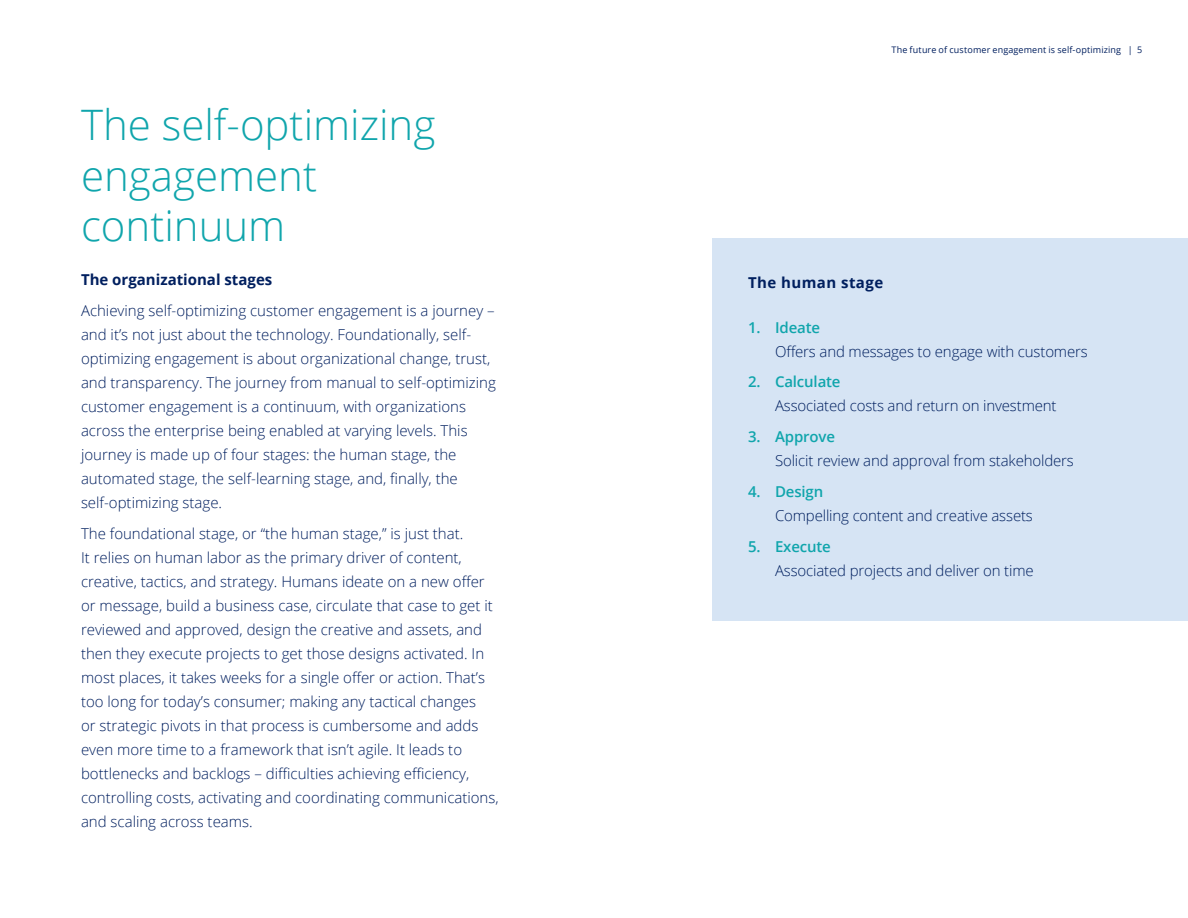
<style>
.page{position:relative;width:1188px;height:918px;background:#fff}
.page>*{position:absolute;margin:0;border:0;box-sizing:border-box;transform-origin:0 0}
.header1{font:300 42px/50.4px "Open Sans";color:#10a5ac}
.BODY_COPY{font:300 15px/24px "Open Sans";color:#001f5f}
.BODY_COPY-2{font:700 15px "Open Sans";color:#001f5f}
.BODY_COPY-3{font:700 15px "Open Sans";letter-spacing:.03em;color:#001f5f}
.t1{font:9px "Open Sans";letter-spacing:.015em;color:#001f5f}
.s1{font-weight:600;color:#10a5ac}
</style>
<div class="page">
<div style="left:713px;top:239px;width:475px;height:382px;background:#d6e4f4"></div>
<p class="header1" style="left:81px;top:99px;width:356px">The self-optimizing engagement continuum</p>
<p class="BODY_COPY-2" style="left:81px;top:269px;width:193px">The organizational stages</p>
<p class="BODY_COPY" style="left:81px;top:298px;width:416px">Achieving self-optimizing customer engagement is a journey – and it’s not just about the technology. Foundationally, self&shy;optimizing engagement is about organizational change, trust, and transparency. The journey from manual to self-optimizing customer engagement is a continuum, with organizations across the enterprise being enabled at varying levels. This journey is made up of four stages: the human stage, the automated stage, the self-learning stage, and, finally, the self-optimizing stage.</p>
<p class="BODY_COPY" style="left:81px;top:521px;width:419px">The foundational stage, or “the human stage,” is just that.<br>It relies on human labor as the primary driver of content, creative, tactics, and strategy. Humans ideate on a new offer or message, build a business case, circulate that case to get it reviewed and approved, design the creative and assets, and then they execute projects to get those designs activated. In most places, it takes weeks for a single offer or action. That’s too long for today’s consumer; making any tactical changes<br>or strategic pivots in that process is cumbersome and adds even more time to a framework that isn’t agile. It leads to bottlenecks and backlogs – difficulties achieving efficiency, controlling costs, activating and coordinating communications, and scaling across teams.</p>
<p class="t1" style="left:891px;top:44px;width:252px">The future of customer engagement is self-optimizing | 5</p>
<p class="BODY_COPY-3" style="left:748px;top:272px;width:137px">The human stage</p>
<p class="BODY_COPY" style="left:775px;top:315px;width:314px;text-indent:-27px"><span class="s1">1. Ideate<br></span>Offers and messages to engage with customers</p>
<p class="BODY_COPY" style="left:775px;top:370px;width:283px;text-indent:-27px"><span class="s1">2. Calculate<br></span>Associated costs and return on investment</p>
<p class="BODY_COPY" style="left:775px;top:424px;width:300px;text-indent:-27px"><span class="s1">3. Approve<br></span>Solicit review and approval from stakeholders</p>
<p class="BODY_COPY" style="left:775px;top:479px;width:259px;text-indent:-27px"><span class="s1">4. Design<br></span>Compelling content and creative assets</p>
<p class="BODY_COPY" style="left:775px;top:534px;width:260px;text-indent:-27px"><span class="s1">5. Execute<br></span>Associated projects and deliver on time</p>
</div>
